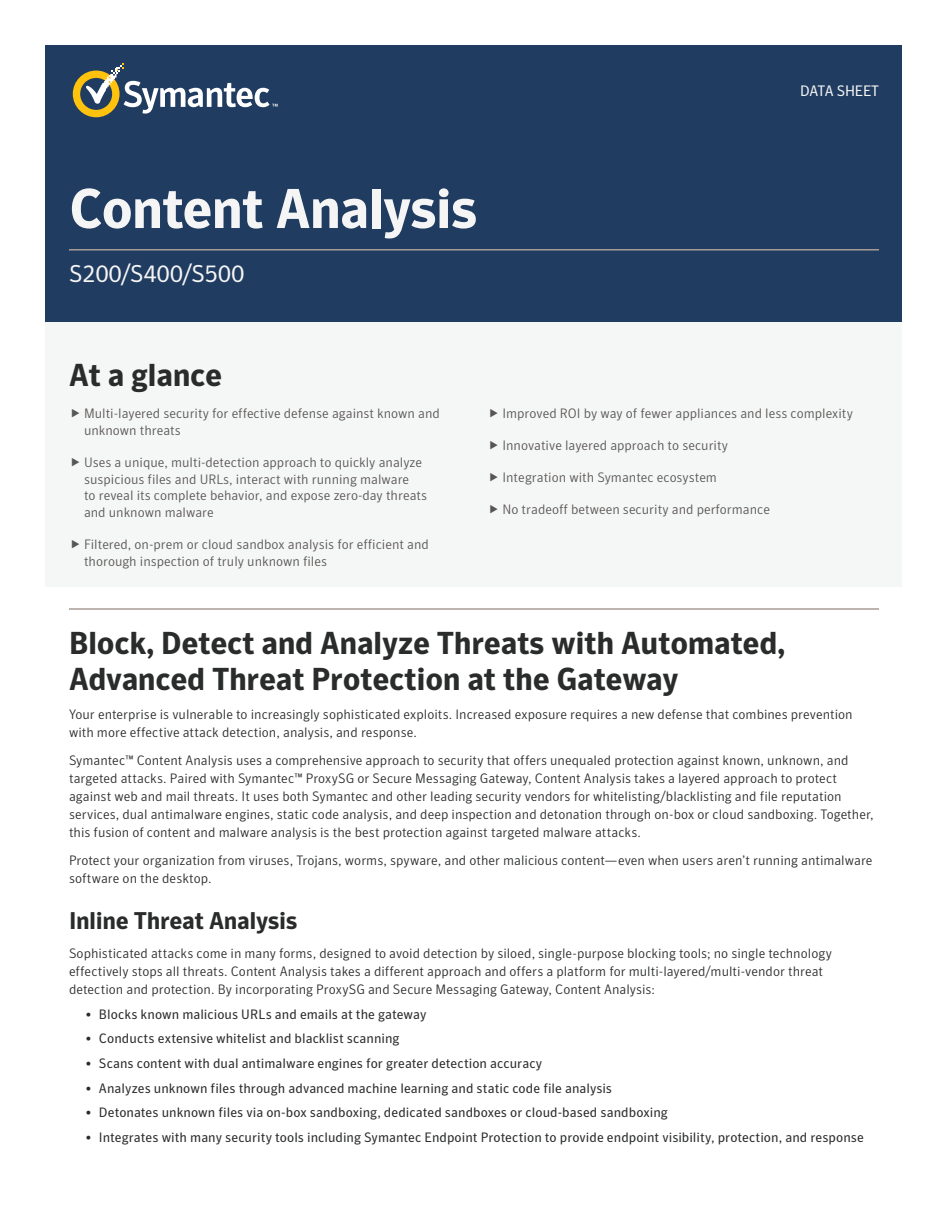
<style>
.page{position:relative;width:948px;height:1218px;background:#fff}
.page>*{position:absolute;margin:0;border:0;box-sizing:border-box;transform-origin:0 0}
.t1{font:700 55.5px "Symantec Sans";letter-spacing:-.025em;color:#f5f5f5}
.t2{font:700 31.5px/36px "Symantec Sans";letter-spacing:-.01em;color:#2a2c2b}
.t3{font:700 24px "Symantec Sans";letter-spacing:-.015em;color:#2a2c2b}
.t4{font:24px "Symantec Sans";letter-spacing:-.01em;color:#f5f5f5}
.t5{font:15px "Symantec Sans";letter-spacing:-.01em;color:#f5f5f5}
.t6{font:300 13.5px/18px "Symantec Sans";color:#2a2c2b}
.t7{font:300 13.5px/16.8px "Symantec Sans";color:#585654}
.t8{font:13.5px "Symantec Sans";color:#2a2c2b}
</style>
<div class="page">
<div style="left:46px;top:46px;width:856px;height:276px;background:#203c61"></div>
<svg style="left:73px;top:63px;width:205px;height:54px"></svg>
<hr style="left:69px;top:249px;width:810px;height:2px;background:#a89c96">
<div style="left:46px;top:322px;width:856px;height:264px;background:#f5f6f6"></div>
<hr style="left:69px;top:608px;width:810px;height:2px;background:#a89c96">
<p class="t5" style="left:800px;top:82px;width:80px">DATA SHEET</p>
<h1 class="t1" style="left:69px;top:176px;width:410px">Content Analysis</h1>
<h3 class="t4" style="left:69px;top:260px;width:177px">S200/S400/S500</h3>
<h2 class="t2" style="left:69px;top:358px;width:155px">At a glance</h2>
<p class="t7" style="left:84px;top:405px;width:357px">Multi-layered security for effective defense against known and unknown threats</p>
<p class="t7" style="left:84px;top:454px;width:345px">Uses a unique, multi-detection approach to quickly analyze suspicious files and URLs, interact with running malware<br>to reveal its complete behavior, and expose zero-day threats and unknown malware</p>
<p class="t7" style="left:84px;top:536px;width:347px">Filtered, on-prem or cloud sandbox analysis for efficient and thorough inspection of truly unknown files</p>
<p class="t7" style="left:502px;top:405px;width:352px">Improved ROI by way of fewer appliances and less complexity</p>
<p class="t7" style="left:502px;top:437px;width:227px">Innovative layered approach to security</p>
<p class="t7" style="left:502px;top:469px;width:216px">Integration with Symantec ecosystem</p>
<p class="t7" style="left:502px;top:500px;width:269px">No tradeoff between security and performance</p>
<h2 class="t2" style="left:69px;top:625px;width:718px">Block, Detect and Analyze Threats with Automated,<br>Advanced Threat Protection at the Gateway</h2>
<p class="t6" style="left:69px;top:705px;width:785px">Your enterprise is vulnerable to increasingly sophisticated exploits. Increased exposure requires a new defense that combines prevention with more effective attack detection, analysis, and response.</p>
<p class="t6" style="left:69px;top:751px;width:806px">Symantec™ Content Analysis uses a comprehensive approach to security that offers unequaled protection against known, unknown, and targeted attacks. Paired with Symantec™ ProxySG or Secure Messaging Gateway, Content Analysis takes a layered approach to protect against web and mail threats. It uses both Symantec and other leading security vendors for whitelisting/blacklisting and file reputation services, dual antimalware engines, static code analysis, and deep inspection and detonation through on-box or cloud sandboxing. Together, this fusion of content and malware analysis is the best protection against targeted malware attacks.</p>
<p class="t6" style="left:69px;top:852px;width:805px">Protect your organization from viruses, Trojans, worms, spyware, and other malicious content—even when users aren’t running antimalware software on the desktop.</p>
<h3 class="t3" style="left:69px;top:907px;width:230px">Inline Threat Analysis</h3>
<p class="t6" style="left:69px;top:944px;width:765px">Sophisticated attacks come in many forms, designed to avoid detection by siloed, single-purpose blocking tools; no single technology effectively stops all threats. Content Analysis takes a different approach and offers a platform for multi-layered/multi-vendor threat detection and protection. By incorporating ProxySG and Secure Messaging Gateway, Content Analysis:</p>
<p class="t8" style="left:85px;top:1006px;width:342px">• Blocks known malicious URLs and emails at the gateway</p>
<p class="t8" style="left:85px;top:1031px;width:316px">• Conducts extensive whitelist and blacklist scanning</p>
<p class="t8" style="left:85px;top:1055px;width:458px">• Scans content with dual antimalware engines for greater detection accuracy</p>
<p class="t8" style="left:85px;top:1080px;width:528px">• Analyzes unknown files through advanced machine learning and static code file analysis</p>
<p class="t8" style="left:85px;top:1105px;width:584px">• Detonates unknown files via on-box sandboxing, dedicated sandboxes or cloud-based sandboxing</p>
<p class="t8" style="left:85px;top:1130px;width:780px">• Integrates with many security tools including Symantec Endpoint Protection to provide endpoint visibility, protection, and response</p>
</div>
